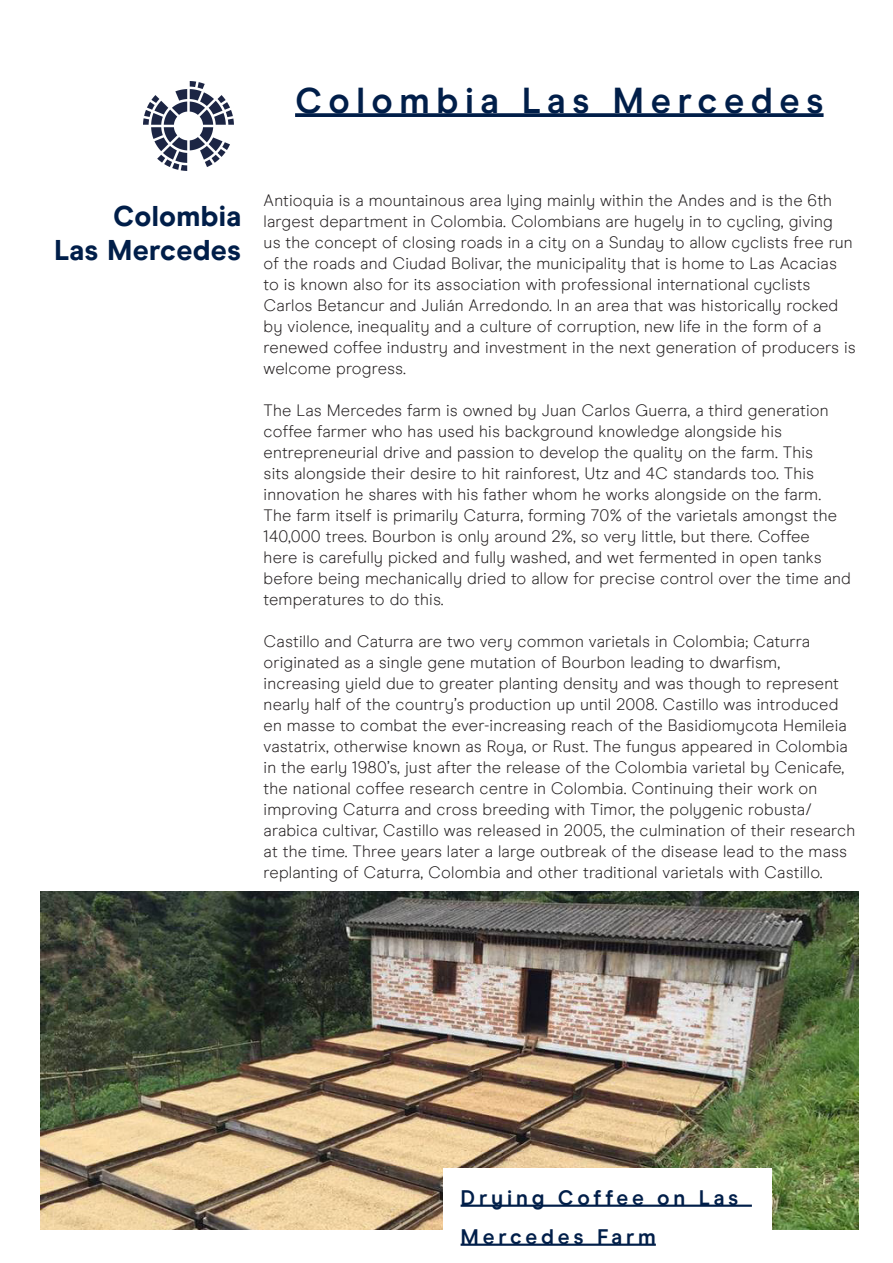
<style>
.page{position:relative;width:893px;height:1263px;background:#fff}
.page>*{position:absolute;margin:0;border:0;box-sizing:border-box;transform-origin:0 0}
.t1{font:700 36px "Modern Era";letter-spacing:.18em;color:#001e49}
.t2{font:800 28.5px "Modern Era";letter-spacing:.01em;color:#001e49}
.t3{font:700 21px/39px "Modern Era";letter-spacing:.18em;color:#001e49}
.t4{font:300 16.5px/21px "Modern Era";letter-spacing:.01em;color:#231f20}
</style>
<div class="page">
<img style="left:41px;top:891px;width:818px;height:338px">
<svg style="left:295px;top:113px;width:529px;height:4px;background:#0f2b54"></svg>
<div style="left:443px;top:1168px;width:329px;height:79px;background:#fff"></div>
<hr style="left:461px;top:1204px;width:291px;height:3px;background:#001e49">
<hr style="left:461px;top:1243px;width:195px;height:3px;background:#001e49">
<img style="left:144px;top:81px;width:89px;height:89px">
<p class="t1" style="left:295px;top:80px;width:530px">Colombia Las Mercedes</p>
<p class="t2" style="left:113px;top:199px;width:130px">Colombia</p>
<p class="t2" style="left:54px;top:233px;width:188px">Las Mercedes</p>
<p class="t4" style="left:264px;top:190px;width:594px">Antioquia is a mountainous area lying mainly within the Andes and is the 6th largest department in Colombia. Colombians are hugely in to cycling, giving<br>us the concept of closing roads in a city on a Sunday to allow cyclists free run of the roads and Ciudad Bolivar, the municipality that is home to Las Acacias to is known also for its association with professional international cyclists Carlos Betancur and Julián Arredondo. In an area that was historically rocked by violence, inequality and a culture of corruption, new life in the form of a renewed coffee industry and investment in the next generation of producers is welcome progress.</p>
<p class="t4" style="left:264px;top:400px;width:589px">The Las Mercedes farm is owned by Juan Carlos Guerra, a third generation coffee farmer who has used his background knowledge alongside his entrepreneurial drive and passion to develop the quality on the farm. This<br>sits alongside their desire to hit rainforest, Utz and 4C standards too. This innovation he shares with his father whom he works alongside on the farm.<br>The farm itself is primarily Caturra, forming 70% of the varietals amongst the 140,000 trees. Bourbon is only around 2%, so very little, but there. Coffee<br>here is carefully picked and fully washed, and wet fermented in open tanks before being mechanically dried to allow for precise control over the time and temperatures to do this.</p>
<p class="t4" style="left:264px;top:631px;width:593px">Castillo and Caturra are two very common varietals in Colombia; Caturra originated as a single gene mutation of Bourbon leading to dwarfism, increasing yield due to greater planting density and was though to represent nearly half of the country’s production up until 2008. Castillo was introduced en masse to combat the ever-increasing reach of the Basidiomycota Hemileia vastatrix, otherwise known as Roya, or Rust. The fungus appeared in Colombia in the early 1980’s, just after the release of the Colombia varietal by Cenicafe, the national coffee research centre in Colombia. Continuing their work on improving Caturra and cross breeding with Timor, the polygenic robusta/ arabica cultivar, Castillo was released in 2005, the culmination of their research at the time. Three years later a large outbreak of the disease lead to the mass replanting of Caturra, Colombia and other traditional varietals with Castillo.</p>
<p class="t3" style="left:461px;top:1178px;width:279px">Drying Coffee on Las<br>Mercedes Farm</p>
</div>
